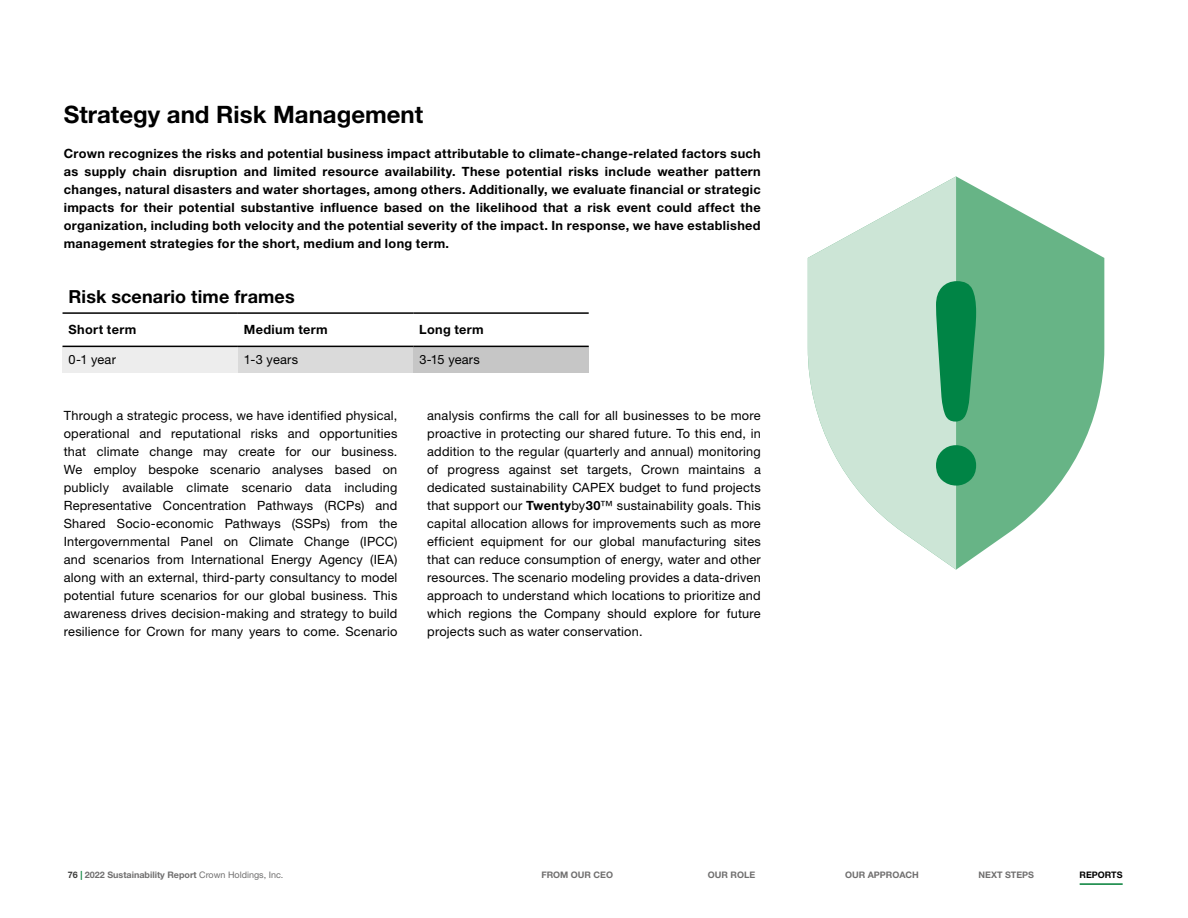
<style>
.page{position:relative;width:1188px;height:918px;background:#fff}
.page>*{position:absolute;margin:0;border:0;box-sizing:border-box;transform-origin:0 0}
.t1{font:700 24px "Helvetica Neue LT Std";color:#000}
.t2{font:700 18px "Helvetica Neue LT Std";letter-spacing:.005em;color:#000}
.t3{font:12.75px/18px "Helvetica Neue LT Std";letter-spacing:.015em;color:#000;text-align:justify}
.t4{font:700 12.75px/18px "Helvetica Neue LT Std";letter-spacing:.025em;color:#000;text-align:justify}
.t5{font:700 9px "Helvetica Neue LT Std";color:#706f6f}
.t6{font:700 9px "Helvetica Neue LT Std";color:#000}
.s1{font-weight:700}
.s2{color:#3c3c3b}
.s3{color:#007e36}
.s4{font-weight:400}
</style>
<div class="page">
<hr style="left:1080px;top:883px;width:43px;height:2px;background:#007e36">
<div style="left:63px;top:346px;width:175px;height:27px;background:#ededed"></div>
<div style="left:238px;top:346px;width:175px;height:27px;background:#dadada"></div>
<div style="left:413px;top:346px;width:176px;height:27px;background:#c6c6c6"></div>
<hr style="left:63px;top:312px;width:175px;height:2px;background:#000">
<hr style="left:238px;top:312px;width:175px;height:2px;background:#000">
<hr style="left:413px;top:312px;width:176px;height:2px;background:#000">
<hr style="left:63px;top:346px;width:175px;height:1px;background:#000">
<hr style="left:238px;top:346px;width:175px;height:1px;background:#000">
<hr style="left:413px;top:346px;width:176px;height:1px;background:#000">
<svg style="left:956px;top:176px;width:148px;height:394px;fill:#67b486"></svg>
<svg style="left:808px;top:176px;width:148px;height:394px;fill:#cce5d6"></svg>
<svg style="left:936px;top:281px;width:40px;height:205px;background:#2d9964"></svg>
<h1 class="t1" style="left:64px;top:100px;width:361px">Strategy and Risk Management</h1>
<p class="t4" style="left:64px;top:145px;width:699px">Crown recognizes the risks and potential business impact attributable to climate-change-related factors such as supply chain disruption and limited resource availability. These potential risks include weather pattern changes, natural disasters and water shortages, among others. Additionally, we evaluate financial or strategic impacts for their potential substantive influence based on the likelihood that a risk event could affect the organization, including both velocity and the potential severity of the impact. In response, we have established management strategies for the short, medium and long term.</p>
<h2 class="t2" style="left:69px;top:285px;width:228px">Risk scenario time frames</h2>
<p class="t4" style="left:69px;top:320px;width:69px">Short term</p>
<p class="t4" style="left:244px;top:320px;width:85px">Medium term</p>
<p class="t4" style="left:419px;top:320px;width:66px">Long term</p>
<p class="t3" style="left:69px;top:351px;width:49px">0-1 year</p>
<p class="t3" style="left:244px;top:351px;width:56px">1-3 years</p>
<p class="t3" style="left:419px;top:351px;width:62px">3-15 years</p>
<p class="t3" style="left:64px;top:406px;width:335px">Through a strategic process, we have identified physical, operational and reputational risks and opportunities that climate change may create for our business.<br>We employ bespoke scenario analyses based on publicly available climate scenario data including Representative Concentration Pathways (RCPs) and Shared Socio-economic Pathways (SSPs) from the Intergovernmental Panel on Climate Change (IPCC) and scenarios from International Energy Agency (IEA) along with an external, third-party consultancy to model potential future scenarios for our global business. This awareness drives decision-making and strategy to build resilience for Crown for many years to come. Scenario</p>
<p class="t3" style="left:427px;top:406px;width:335px">analysis confirms the call for all businesses to be more proactive in protecting our shared future. To this end, in addition to the regular (quarterly and annual) monitoring of progress against set targets, Crown maintains a dedicated sustainability CAPEX budget to fund projects that support our <span class="s1">Twenty</span>by<span class="s1">30</span>™ sustainability goals. This capital allocation allows for improvements such as more efficient equipment for our global manufacturing sites that can reduce consumption of energy, water and other resources. The scenario modeling provides a data-driven approach to understand which locations to prioritize and which regions the Company should explore for future projects such as water conservation.</p>
<p class="t5" style="left:68px;top:869px;width:217px"><span class="s2">76</span> <span class="s3">|</span> 2022 Sustainability Report <span class="s4">Crown Holdings, Inc.</span></p>
<p class="t5" style="left:541px;top:869px;width:73px">FROM OUR CEO</p>
<p class="t5" style="left:708px;top:869px;width:49px">OUR ROLE</p>
<p class="t5" style="left:845px;top:869px;width:75px">OUR APPROACH</p>
<p class="t5" style="left:979px;top:869px;width:57px">NEXT STEPS</p>
<p class="t6" style="left:1080px;top:869px;width:45px">REPORTS</p>
</div>
